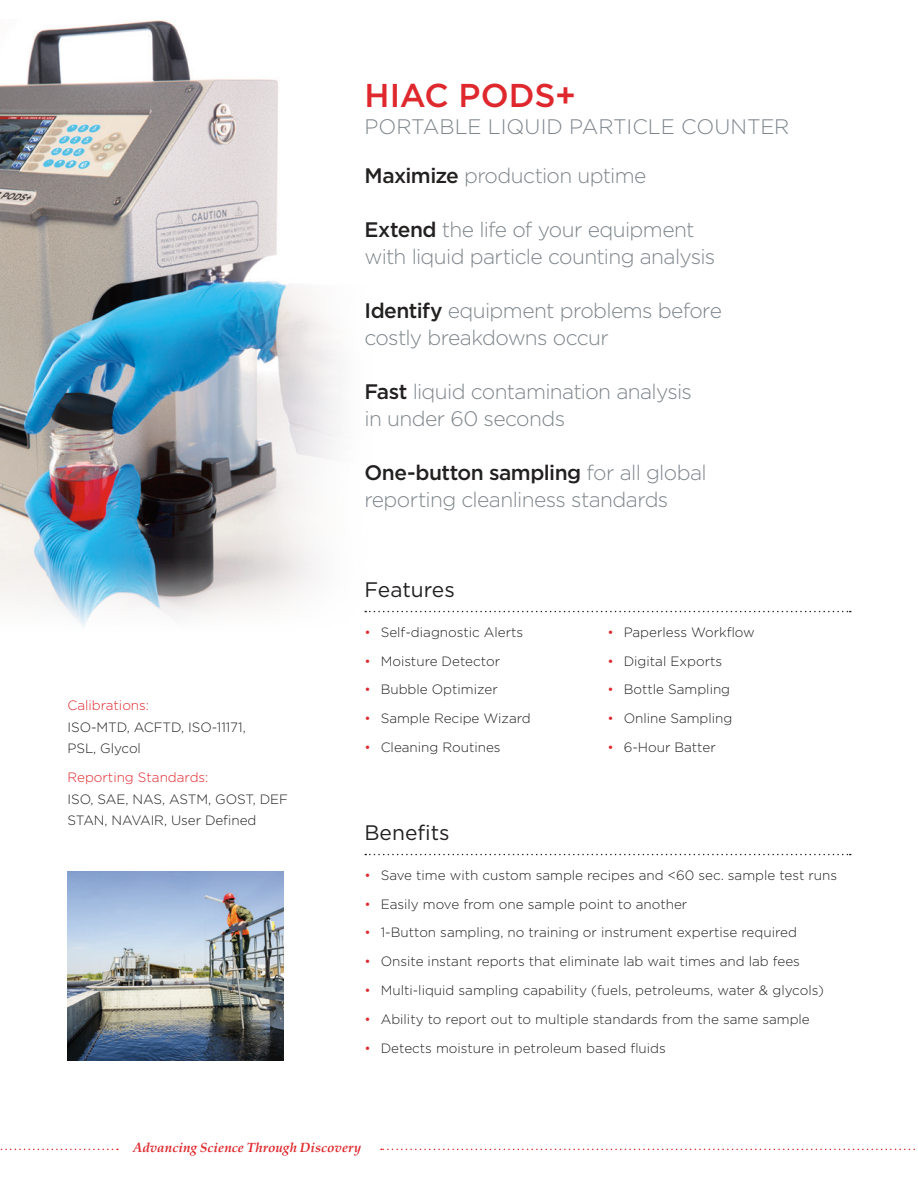
<style>
.page{position:relative;width:918px;height:1188px;background:#fff}
.page>*{position:absolute;margin:0;border:0;box-sizing:border-box;transform-origin:0 0}
.Subtitle{font:500 33px "Gotham";letter-spacing:-.005em;color:#df282d}
.callout{font:300 21px/27px "Gotham";letter-spacing:-.03em;color:#7e868c}
.Subtitle-2{font:300 21px "Gotham";color:#7e868c}
.Headline{font:21px "Gotham";color:#232020}
.bullets{font:300 13.5px "Gotham";color:#232020}
.body{font:300 13.5px/21px "Gotham";letter-spacing:-.005em;color:#232020}
.t1{font:italic 700 13.5px "Palatino";color:#df282d}
.subhead2{font:300 13.5px "Gotham";color:#df282d}
.s1{font-weight:500;color:#232020}
.s2{color:#df282d}
</style>
<div class="page">
<img style="left:0;top:20px;width:394px;height:607px">
<svg style="left:381px;top:1149px;width:534px;height:1px"></svg>
<svg style="left:0;top:1149px;width:118px;height:1px"></svg>
<svg style="left:365px;top:611px;width:486px;height:1px"></svg>
<svg style="left:365px;top:854px;width:486px;height:1px"></svg>
<img style="left:68px;top:872px;width:216px;height:189px">
<p class="subhead2" style="left:68px;top:697px;width:83px">Calibrations:</p>
<p class="body" style="left:68px;top:717px;width:180px">ISO-MTD, ACFTD, ISO-11171,<br>PSL, Glycol</p>
<p class="subhead2" style="left:68px;top:769px;width:143px">Reporting Standards:</p>
<p class="body" style="left:68px;top:788px;width:222px">ISO, SAE, NAS, ASTM, GOST, DEF<br>STAN, NAVAIR, User Defined</p>
<p class="Subtitle" style="left:364px;top:74px;width:213px">HIAC PODS+</p>
<p class="Subtitle-2" style="left:364px;top:114px;width:426px">PORTABLE LIQUID PARTICLE COUNTER</p>
<p class="callout" style="left:364px;top:162px;width:284px"><span class="s1">Maximize</span> production uptime</p>
<p class="callout" style="left:364px;top:216px;width:352px"><span class="s1">Extend</span> the life of your equipment with liquid particle counting analysis</p>
<p class="callout" style="left:364px;top:297px;width:359px"><span class="s1">Identify</span> equipment problems before costly breakdowns occur</p>
<p class="callout" style="left:364px;top:378px;width:329px"><span class="s1">Fast</span> liquid contamination analysis in under 60 seconds</p>
<p class="callout" style="left:364px;top:459px;width:344px"><span class="s1">One-button sampling</span> for all global reporting cleanliness standards</p>
<p class="Headline" style="left:364px;top:576px;width:92px">Features</p>
<p class="bullets" style="left:364px;top:624px;width:160px"><span class="s2">•</span> Self-diagnostic Alerts</p>
<p class="bullets" style="left:364px;top:652px;width:137px"><span class="s2">•</span> Moisture Detector</p>
<p class="bullets" style="left:364px;top:681px;width:135px"><span class="s2">•</span> Bubble Optimizer</p>
<p class="bullets" style="left:364px;top:710px;width:168px"><span class="s2">•</span> Sample Recipe Wizard</p>
<p class="bullets" style="left:364px;top:739px;width:138px"><span class="s2">•</span> Cleaning Routines</p>
<p class="bullets" style="left:608px;top:623px;width:149px"><span class="s2">•</span> Paperless Workflow</p>
<p class="bullets" style="left:608px;top:652px;width:116px"><span class="s2">•</span> Digital Exports</p>
<p class="bullets" style="left:608px;top:681px;width:124px"><span class="s2">•</span> Bottle Sampling</p>
<p class="bullets" style="left:608px;top:710px;width:126px"><span class="s2">•</span> Online Sampling</p>
<p class="bullets" style="left:608px;top:739px;width:110px"><span class="s2">•</span> 6-Hour Batter</p>
<p class="Headline" style="left:364px;top:819px;width:87px">Benefits</p>
<p class="bullets" style="left:364px;top:867px;width:474px"><span class="s2">•</span> Save time with custom sample recipes and &lt;60 sec. sample test runs</p>
<p class="bullets" style="left:364px;top:895px;width:324px"><span class="s2">•</span> Easily move from one sample point to another</p>
<p class="bullets" style="left:364px;top:924px;width:434px"><span class="s2">•</span> 1-Button sampling, no training or instrument expertise required</p>
<p class="bullets" style="left:364px;top:953px;width:437px"><span class="s2">•</span> Onsite instant reports that eliminate lab wait times and lab fees</p>
<p class="bullets" style="left:364px;top:982px;width:461px"><span class="s2">•</span> Multi-liquid sampling capability (fuels, petroleums, water &amp; glycols)</p>
<p class="bullets" style="left:364px;top:1011px;width:447px"><span class="s2">•</span> Ability to report out to multiple standards from the same sample</p>
<p class="bullets" style="left:364px;top:1039px;width:303px"><span class="s2">•</span> Detects moisture in petroleum based fluids</p>
<p class="t1" style="left:133px;top:1136px;width:230px">Advancing Science Through Discovery</p>
</div>
